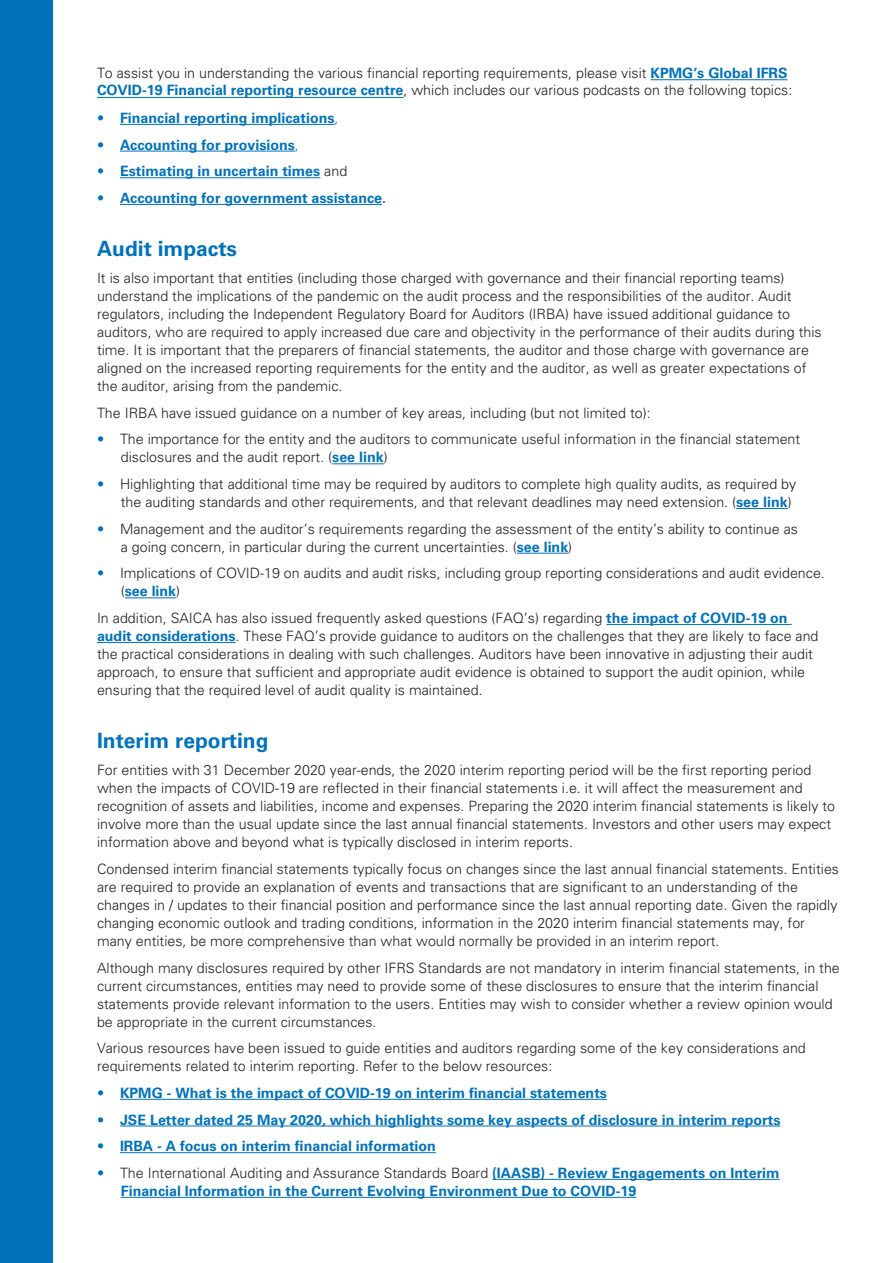
<style>
.page{position:relative;width:893px;height:1263px;background:#fff}
.page>*{position:absolute;margin:0;border:0;box-sizing:border-box;transform-origin:0 0}
.Bodycopy_10pt{font:700 21px "Univers LT Std";color:#0072bc}
.Bodycopy_10pt-2{font:300 14.25px/18px "Univers LT Std";color:#231f20}
.Bodycopy_10pt-3{font:700 14.25px/18px "Univers LT Std";color:#0072bc}
.s1{font-weight:700;color:#0072bc}
.s2{font-weight:300}
.s3{font-weight:300;color:#231f20}
.s4{color:#0072bc}
</style>
<div class="page">
<hr style="left:120px;top:124px;width:215px;height:1px;background:#0072bc">
<hr style="left:120px;top:151px;width:175px;height:1px;background:#0072bc">
<hr style="left:120px;top:177px;width:200px;height:1px;background:#0072bc">
<hr style="left:120px;top:204px;width:262px;height:1px;background:#0072bc">
<hr style="left:332px;top:463px;width:52px;height:1px;background:#0072bc">
<hr style="left:736px;top:508px;width:52px;height:1px;background:#0072bc">
<hr style="left:517px;top:553px;width:51px;height:1px;background:#0072bc">
<hr style="left:125px;top:597px;width:51px;height:1px;background:#0072bc">
<hr style="left:606px;top:624px;width:186px;height:1px;background:#0072bc">
<hr style="left:97px;top:642px;width:139px;height:1px;background:#0072bc">
<hr style="left:120px;top:1099px;width:487px;height:1px;background:#0072bc">
<hr style="left:120px;top:1126px;width:660px;height:1px;background:#0072bc">
<hr style="left:120px;top:1152px;width:316px;height:1px;background:#0072bc">
<hr style="left:492px;top:1179px;width:288px;height:1px;background:#0072bc">
<hr style="left:121px;top:1197px;width:515px;height:1px;background:#0072bc">
<div style="left:0;top:0;width:53px;height:1263px;background:#0072bc"></div>
<hr style="left:651px;top:79px;width:137px;height:1px;background:#0072bc">
<hr style="left:97px;top:97px;width:306px;height:1px;background:#0072bc">
<p class="Bodycopy_10pt-2" style="left:97px;top:64px;width:697px">To assist you in understanding the various financial reporting requirements, please visit <span class="s1">KPMG’s Global IFRS<br>COVID-19 Financial reporting resource centre</span>, which includes our various podcasts on the following topics:</p>
<p class="Bodycopy_10pt-3" style="left:97px;top:109px;width:243px"><span class="s2">•</span> Financial reporting implications<span class="s2">,</span></p>
<p class="Bodycopy_10pt-3" style="left:97px;top:136px;width:203px"><span class="s2">•</span> Accounting for provisions<span class="s2">,</span></p>
<p class="Bodycopy_10pt-3" style="left:97px;top:162px;width:252px"><span class="s2">•</span> Estimating in uncertain times <span class="s3">and</span></p>
<p class="Bodycopy_10pt-3" style="left:97px;top:189px;width:291px"><span class="s2">•</span> Accounting for government assistance.</p>
<p class="Bodycopy_10pt" style="left:97px;top:237px;width:142px">Audit impacts</p>
<p class="Bodycopy_10pt-2" style="left:97px;top:269px;width:726px">It is also important that entities (including those charged with governance and their financial reporting teams) understand the implications of the pandemic on the audit process and the responsibilities of the auditor. Audit regulators, including the Independent Regulatory Board for Auditors (IRBA) have issued additional guidance to auditors, who are required to apply increased due care and objectivity in the performance of their audits during this time. It is important that the preparers of financial statements, the auditor and those charge with governance are aligned on the increased reporting requirements for the entity and the auditor, as well as greater expectations of the auditor, arising from the pandemic.</p>
<p class="Bodycopy_10pt-2" style="left:97px;top:404px;width:555px">The IRBA have issued guidance on a number of key areas, including (but not limited to):</p>
<p class="Bodycopy_10pt-2" style="left:121px;top:430px;width:681px;text-indent:-24px"><span class="s4">•</span> The importance for the entity and the auditors to communicate useful information in the financial statement disclosures and the audit report. (<span class="s1">see link</span>)</p>
<p class="Bodycopy_10pt-2" style="left:121px;top:475px;width:677px;text-indent:-24px"><span class="s4">•</span> Highlighting that additional time may be required by auditors to complete high quality audits, as required by the auditing standards and other requirements, and that relevant deadlines may need extension. (<span class="s1">see link</span>)</p>
<p class="Bodycopy_10pt-2" style="left:121px;top:520px;width:679px;text-indent:-24px"><span class="s4">•</span> Management and the auditor’s requirements regarding the assessment of the entity’s ability to continue as a going concern, in particular during the current uncertainties. (<span class="s1">see link</span>)</p>
<p class="Bodycopy_10pt-2" style="left:121px;top:564px;width:706px;text-indent:-24px"><span class="s4">•</span> Implications of COVID-19 on audits and audit risks, including group reporting considerations and audit evidence. (<span class="s1">see link</span>)</p>
<p class="Bodycopy_10pt-2" style="left:97px;top:609px;width:723px">In addition, SAICA has also issued frequently asked questions (FAQ’s) regarding <span class="s1">the impact of COVID-19 on audit considerations</span>. These FAQ’s provide guidance to auditors on the challenges that they are likely to face and the practical considerations in dealing with such challenges. Auditors have been innovative in adjusting their audit approach, to ensure that sufficient and appropriate audit evidence is obtained to support the audit opinion, while ensuring that the required level of audit quality is maintained.</p>
<p class="Bodycopy_10pt" style="left:97px;top:729px;width:173px">Interim reporting</p>
<p class="Bodycopy_10pt-2" style="left:97px;top:761px;width:740px">For entities with 31 December 2020 year-ends, the 2020 interim reporting period will be the first reporting period when the impacts of COVID-19 are reflected in their financial statements i.e. it will affect the measurement and recognition of assets and liabilities, income and expenses. Preparing the 2020 interim financial statements is likely to involve more than the usual update since the last annual financial statements. Investors and other users may expect information above and beyond what is typically disclosed in interim reports.</p>
<p class="Bodycopy_10pt-2" style="left:97px;top:860px;width:743px">Condensed interim financial statements typically focus on changes since the last annual financial statements. Entities are required to provide an explanation of events and transactions that are significant to an understanding of the changes in / updates to their financial position and performance since the last annual reporting date. Given the rapidly changing economic outlook and trading conditions, information in the 2020 interim financial statements may, for many entities, be more comprehensive than what would normally be provided in an interim report.</p>
<p class="Bodycopy_10pt-2" style="left:97px;top:958px;width:744px">Although many disclosures required by other IFRS Standards are not mandatory in interim financial statements, in the current circumstances, entities may need to provide some of these disclosures to ensure that the interim financial statements provide relevant information to the users. Entities may wish to consider whether a review opinion would be appropriate in the current circumstances.</p>
<p class="Bodycopy_10pt-2" style="left:97px;top:1039px;width:710px">Various resources have been issued to guide entities and auditors regarding some of the key considerations and requirements related to interim reporting. Refer to the below resources:</p>
<p class="Bodycopy_10pt-3" style="left:97px;top:1084px;width:511px"><span class="s2">•</span> KPMG - What is the impact of COVID-19 on interim financial statements</p>
<p class="Bodycopy_10pt-3" style="left:97px;top:1111px;width:685px"><span class="s2">•</span> JSE Letter dated 25 May 2020, which highlights some key aspects of disclosure in interim reports</p>
<p class="Bodycopy_10pt-3" style="left:97px;top:1137px;width:340px"><span class="s2">•</span> IRBA - A focus on interim financial information</p>
<p class="Bodycopy_10pt-3" style="left:121px;top:1164px;width:660px;text-indent:-24px"><span class="s2">•</span> <span class="s3">The International Auditing and Assurance Standards Board</span> (IAASB) - Review Engagements on Interim<br>Financial Information in the Current Evolving Environment Due to COVID-19</p>
</div>
